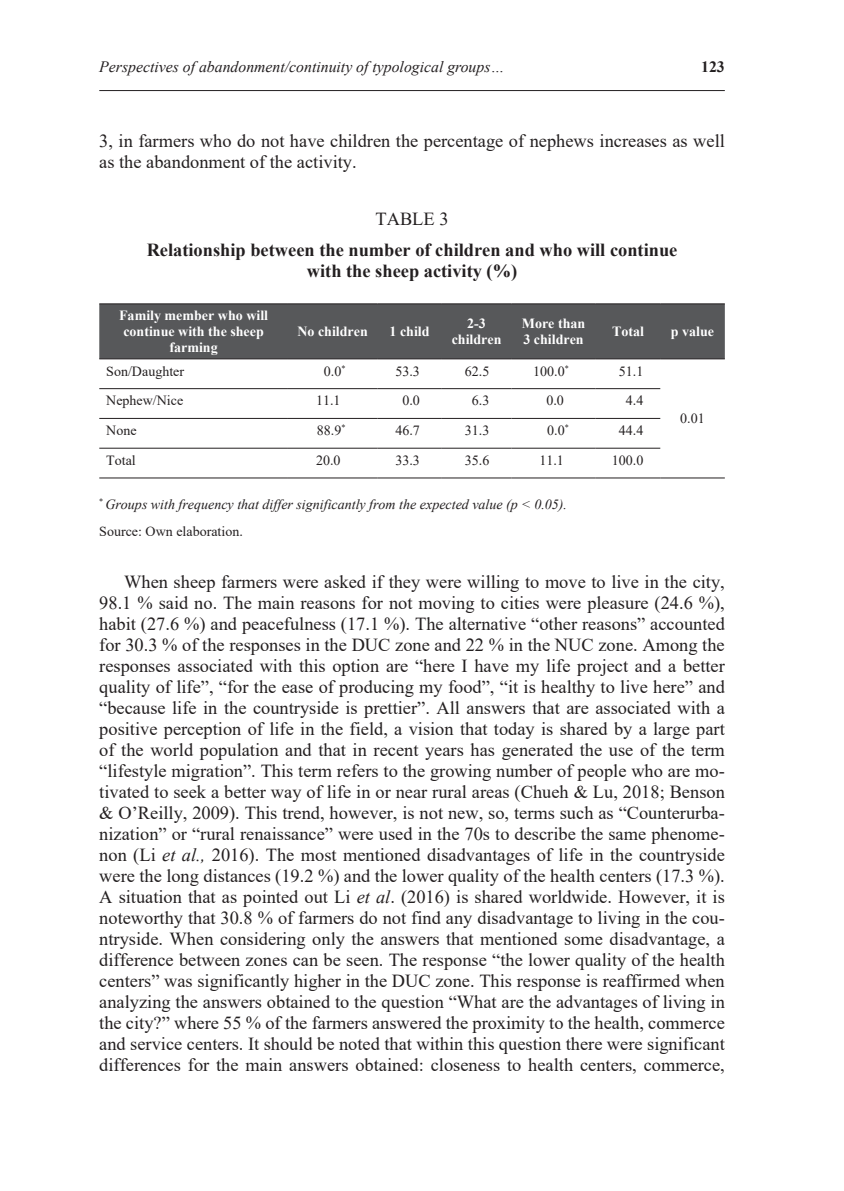
<style>
.page{position:relative;width:844px;height:1191px;background:#fff}
.page>*{position:absolute;margin:0;border:0;box-sizing:border-box;transform-origin:0 0}
.Texto{font:18.38px/21px "Times New Roman";color:#231f20}
.Titulo_tabla{font:700 18.38px/21px "Times New Roman";color:#231f20;text-align:center}
.Titulo_tabla-2{font:18.38px "Times New Roman";color:#231f20}
.t1{font:italic 15.75px "Times New Roman";color:#231f20}
.t2{font:700 15.75px "Times New Roman";color:#231f20}
.tablas_cuerpo{font:14px "Times New Roman";color:#231f20}
.tablas_cuerpo-2{font:700 14px/15.8px "Times New Roman";color:#fff;text-align:center}
.Fuente{font:italic 14px "Times New Roman";color:#231f20}
.Fuente-2{font:14px "Times New Roman";color:#231f20}
.s1{font-style:italic}
</style>
<div class="page">
<hr style="left:99px;top:90px;width:625px;height:1px;background:#231f20">
<div style="left:99px;top:304px;width:625px;height:54px;background:#57585a"></div>
<hr style="left:99px;top:303px;width:189px;height:1px;background:#231f20">
<hr style="left:288px;top:303px;width:89px;height:1px;background:#231f20">
<hr style="left:377px;top:303px;width:64px;height:1px;background:#231f20">
<hr style="left:441px;top:303px;width:70px;height:1px;background:#231f20">
<hr style="left:511px;top:303px;width:84px;height:1px;background:#231f20">
<hr style="left:595px;top:303px;width:65px;height:1px;background:#231f20">
<hr style="left:660px;top:303px;width:64px;height:1px;background:#231f20">
<hr style="left:99px;top:358px;width:189px;height:1px;background:#231f20">
<hr style="left:288px;top:358px;width:89px;height:1px;background:#231f20">
<hr style="left:377px;top:358px;width:64px;height:1px;background:#231f20">
<hr style="left:441px;top:358px;width:70px;height:1px;background:#231f20">
<hr style="left:511px;top:358px;width:84px;height:1px;background:#231f20">
<hr style="left:595px;top:358px;width:65px;height:1px;background:#231f20">
<hr style="left:660px;top:358px;width:64px;height:1px;background:#231f20">
<hr style="left:99px;top:388px;width:189px;height:1px;background:#231f20">
<hr style="left:288px;top:388px;width:89px;height:1px;background:#231f20">
<hr style="left:377px;top:388px;width:64px;height:1px;background:#231f20">
<hr style="left:441px;top:388px;width:70px;height:1px;background:#231f20">
<hr style="left:511px;top:388px;width:84px;height:1px;background:#231f20">
<hr style="left:595px;top:388px;width:65px;height:1px;background:#231f20">
<hr style="left:99px;top:418px;width:189px;height:1px;background:#231f20">
<hr style="left:288px;top:418px;width:89px;height:1px;background:#231f20">
<hr style="left:377px;top:418px;width:64px;height:1px;background:#231f20">
<hr style="left:441px;top:418px;width:70px;height:1px;background:#231f20">
<hr style="left:511px;top:418px;width:84px;height:1px;background:#231f20">
<hr style="left:595px;top:418px;width:65px;height:1px;background:#231f20">
<hr style="left:99px;top:448px;width:189px;height:1px;background:#231f20">
<hr style="left:288px;top:448px;width:89px;height:1px;background:#231f20">
<hr style="left:377px;top:448px;width:64px;height:1px;background:#231f20">
<hr style="left:441px;top:448px;width:70px;height:1px;background:#231f20">
<hr style="left:511px;top:448px;width:84px;height:1px;background:#231f20">
<hr style="left:595px;top:448px;width:65px;height:1px;background:#231f20">
<hr style="left:99px;top:477px;width:189px;height:1px;background:#231f20">
<hr style="left:288px;top:477px;width:89px;height:1px;background:#231f20">
<hr style="left:377px;top:477px;width:64px;height:1px;background:#231f20">
<hr style="left:441px;top:477px;width:70px;height:1px;background:#231f20">
<hr style="left:511px;top:477px;width:84px;height:1px;background:#231f20">
<hr style="left:595px;top:477px;width:65px;height:1px;background:#231f20">
<hr style="left:660px;top:477px;width:64px;height:1px;background:#231f20">
<p class="t1" style="left:99px;top:56px;width:406px">Perspectives of abandonment/continuity of typological groups…</p>
<p class="t2" style="left:701px;top:56px;width:25px">123</p>
<p class="Texto" style="left:99px;top:129px;width:627px">3, in farmers who do not have children the percentage of nephews increases as well as the abandonment of the activity.</p>
<p class="Titulo_tabla-2" style="left:375px;top:205px;width:74px">TABLE 3</p>
<p class="Titulo_tabla" style="left:147px;top:238px;width:532px">Relationship between the number of children and who will continue with the sheep activity (%)</p>
<p class="tablas_cuerpo-2" style="left:119px;top:307px;width:150px">Family member who will continue with the sheep farming</p>
<p class="tablas_cuerpo-2" style="left:467px;top:315px;width:20px">2-3</p>
<p class="tablas_cuerpo-2" style="left:451px;top:331px;width:51px">children</p>
<p class="tablas_cuerpo-2" style="left:521px;top:315px;width:65px">More than</p>
<p class="tablas_cuerpo-2" style="left:523px;top:331px;width:62px">3 children</p>
<p class="tablas_cuerpo-2" style="left:297px;top:323px;width:72px">No children</p>
<p class="tablas_cuerpo-2" style="left:389px;top:323px;width:42px">1 child</p>
<p class="tablas_cuerpo-2" style="left:612px;top:323px;width:33px">Total</p>
<p class="tablas_cuerpo-2" style="left:670px;top:323px;width:45px">p value</p>
<p class="tablas_cuerpo" style="left:106px;top:361px;width:79px">Son/Daughter</p>
<p class="tablas_cuerpo" style="left:324px;top:361px;width:23px">0.0<sup>*</sup></p>
<p class="tablas_cuerpo" style="left:395px;top:361px;width:26px">53.3</p>
<p class="tablas_cuerpo" style="left:465px;top:361px;width:26px">62.5</p>
<p class="tablas_cuerpo" style="left:533px;top:361px;width:37px">100.0<sup>*</sup></p>
<p class="tablas_cuerpo" style="left:618px;top:361px;width:26px">51.1</p>
<p class="tablas_cuerpo" style="left:106px;top:391px;width:78px">Nephew/Nice</p>
<p class="tablas_cuerpo" style="left:316px;top:391px;width:26px">11.1</p>
<p class="tablas_cuerpo" style="left:402px;top:391px;width:19px">0.0</p>
<p class="tablas_cuerpo" style="left:472px;top:391px;width:19px">6.3</p>
<p class="tablas_cuerpo" style="left:546px;top:391px;width:19px">0.0</p>
<p class="tablas_cuerpo" style="left:625px;top:391px;width:19px">4.4</p>
<p class="tablas_cuerpo" style="left:106px;top:420px;width:32px">None</p>
<p class="tablas_cuerpo" style="left:317px;top:420px;width:30px">88.9<sup>*</sup></p>
<p class="tablas_cuerpo" style="left:395px;top:420px;width:26px">46.7</p>
<p class="tablas_cuerpo" style="left:465px;top:420px;width:26px">31.3</p>
<p class="tablas_cuerpo" style="left:547px;top:420px;width:23px">0.0<sup>*</sup></p>
<p class="tablas_cuerpo" style="left:618px;top:420px;width:26px">44.4</p>
<p class="tablas_cuerpo" style="left:106px;top:450px;width:31px">Total</p>
<p class="tablas_cuerpo" style="left:316px;top:450px;width:26px">20.0</p>
<p class="tablas_cuerpo" style="left:395px;top:450px;width:26px">33.3</p>
<p class="tablas_cuerpo" style="left:465px;top:450px;width:26px">35.6</p>
<p class="tablas_cuerpo" style="left:539px;top:450px;width:26px">11.1</p>
<p class="tablas_cuerpo" style="left:611px;top:450px;width:33px">100.0</p>
<p class="Fuente" style="left:99px;top:494px;width:469px"><sup>*</sup> Groups with frequency that differ significantly from the expected value (p &lt; 0.05).</p>
<p class="Fuente-2" style="left:99px;top:521px;width:145px">Source: Own elaboration.</p>
<p class="Texto" style="left:99px;top:571px;width:627px;text-align:justify;text-indent:25px">When sheep farmers were asked if they were willing to move to live in the city, 98.1 % said no. The main reasons for not moving to cities were pleasure (24.6 %), habit (27.6 %) and peacefulness (17.1 %). The alternative “other reasons” accounted for 30.3 % of the responses in the DUC zone and 22 % in the NUC zone. Among the responses associated with this option are “here I have my life project and a better quality of life”, “for the ease of producing my food”, “it is healthy to live here” and “because life in the countryside is prettier”. All answers that are associated with a positive perception of life in the field, a vision that today is shared by a large part of the world population and that in recent years has generated the use of the term “lifestyle migration”. This term refers to the growing number of people who are mo&shy;tivated to seek a better way of life in or near rural areas (Chueh &amp; Lu, 2018; Benson &amp; O’Reilly, 2009). This trend, however, is not new, so, terms such as “Counterurba&shy;nization” or “rural renaissance” were used in the 70s to describe the same phenome&shy;non (Li <span class="s1">et al.,</span> 2016). The most mentioned disadvantages of life in the countryside were the long distances (19.2 %) and the lower quality of the health centers (17.3 %).<br>A situation that as pointed out Li <span class="s1">et al</span>. (2016) is shared worldwide. However, it is noteworthy that 30.8 % of farmers do not find any disadvantage to living in the cou&shy;ntryside. When considering only the answers that mentioned some disadvantage, a difference between zones can be seen. The response “the lower quality of the health centers” was significantly higher in the DUC zone. This response is reaffirmed when analyzing the answers obtained to the question “What are the advantages of living in the city?” where 55 % of the farmers answered the proximity to the health, commerce and service centers. It should be noted that within this question there were significant differences for the main answers obtained: closeness to health centers, commerce,</p>
<p class="tablas_cuerpo" style="left:680px;top:409px;width:26px">0.01</p>
</div>
